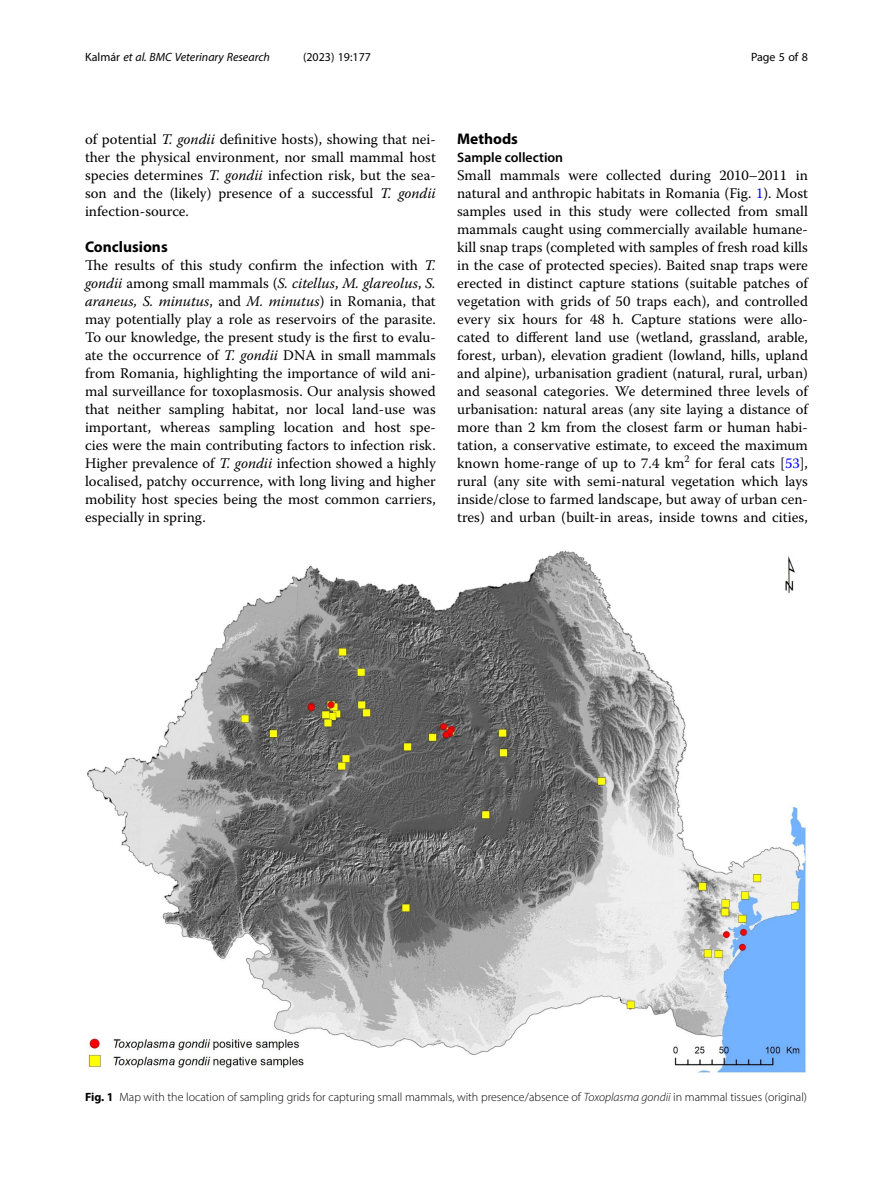
<style>
.page{position:relative;width:893px;height:1191px;background:#fff}
.page>*{position:absolute;margin:0;border:0;box-sizing:border-box;transform-origin:0 0}
.Head_1{font:700 15.45px "Myriad Pro";color:#000}
.Body_Text{font:14.7px/18px "Warnock Pro";color:#000;text-align:justify}
.Body_Text_Indent{font:14.7px/18px "Warnock Pro";color:#000;text-align:justify}
.Head_2_After_1{font:600 13.8px "Myriad Pro";color:#000}
.Figure_Caption{font:300 12px "Myriad Pro";color:#000}
.t1{font:italic 12px "Myriad Pro";color:#000}
.t2{font:12px "Myriad Pro";color:#000}
.s1{font-style:normal}
.s2{font-style:italic}
.s3{color:#00f}
.s4{font-weight:700}
</style>
<div class="page">
<img style="left:86px;top:550px;width:720px;height:523px">
<p class="t1" style="left:85px;top:50px;width:186px"><span class="s1">Kalmár</span> et al. BMC Veterinary Research</p>
<p class="t2" style="left:303px;top:50px;width:70px">(2023) 19:177</p>
<p class="t2" style="left:751px;top:50px;width:58px">Page 5 of 8</p>
<p class="Body_Text_Indent" style="left:85px;top:130px;width:352px">of potential <span class="s2">T. gondii</span> definitive hosts), showing that nei&shy;ther the physical environment, nor small mammal host species determines <span class="s2">T. gondii</span> infection risk, but the sea&shy;son and the (likely) presence of a successful <span class="s2">T. gondii </span>infection-source.</p>
<p class="Head_1" style="left:85px;top:237px;width:84px">Conclusions</p>
<p class="Body_Text" style="left:85px;top:256px;width:352px">The results of this study confirm the infection with <span class="s2">T. gondii</span> among small mammals (<span class="s2">S. citellus</span>, <span class="s2">M. glareolus</span>, <span class="s2">S. araneus, S. minutus</span>, and <span class="s2">M. minutus</span>) in Romania, that may potentially play a role as reservoirs of the parasite.<br>To our knowledge, the present study is the first to evalu&shy;ate the occurrence of <span class="s2">T. gondii</span> DNA in small mammals from Romania, highlighting the importance of wild ani&shy;mal surveillance for toxoplasmosis. Our analysis showed that neither sampling habitat, nor local land-use was important, whereas sampling location and host spe&shy;cies were the main contributing factors to infection risk.<br>Higher prevalence of <span class="s2">T. gondii</span> infection showed a highly localised, patchy occurrence, with long living and higher mobility host species being the most common carriers, especially in spring.</p>
<p class="Head_1" style="left:457px;top:129px;width:62px">Methods</p>
<p class="Head_2_After_1" style="left:457px;top:149px;width:108px">Sample collection</p>
<p class="Body_Text" style="left:457px;top:166px;width:352px">Small mammals were collected during 2010–2011 in natural and anthropic habitats in Romania (Fig. <span class="s3">1</span>). Most samples used in this study were collected from small mammals caught using commercially available humane&shy;kill snap traps (completed with samples of fresh road kills in the case of protected species). Baited snap traps were erected in distinct capture stations (suitable patches of vegetation with grids of 50 traps each), and controlled every six hours for 48 h. Capture stations were allo&shy;cated to different land use (wetland, grassland, arable, forest, urban), elevation gradient (lowland, hills, upland and alpine), urbanisation gradient (natural, rural, urban) and seasonal categories. We determined three levels of urbanisation: natural areas (any site laying a distance of more than 2 km from the closest farm or human habi&shy;tation, a conservative estimate, to exceed the maximum known home-range of up to 7.4 km<sup>2</sup> for feral cats [<span class="s3">53</span>], rural (any site with semi-natural vegetation which lays inside/close to farmed landscape, but away of urban cen&shy;tres) and urban (built-in areas, inside towns and cities,</p>
<p class="Figure_Caption" style="left:85px;top:1089px;width:723px"><span class="s4">Fig. 1</span> Map with the location of sampling grids for capturing small mammals, with presence/absence of <span class="s2">Toxoplasma gondii</span> in mammal tissues (original)</p>
</div>
